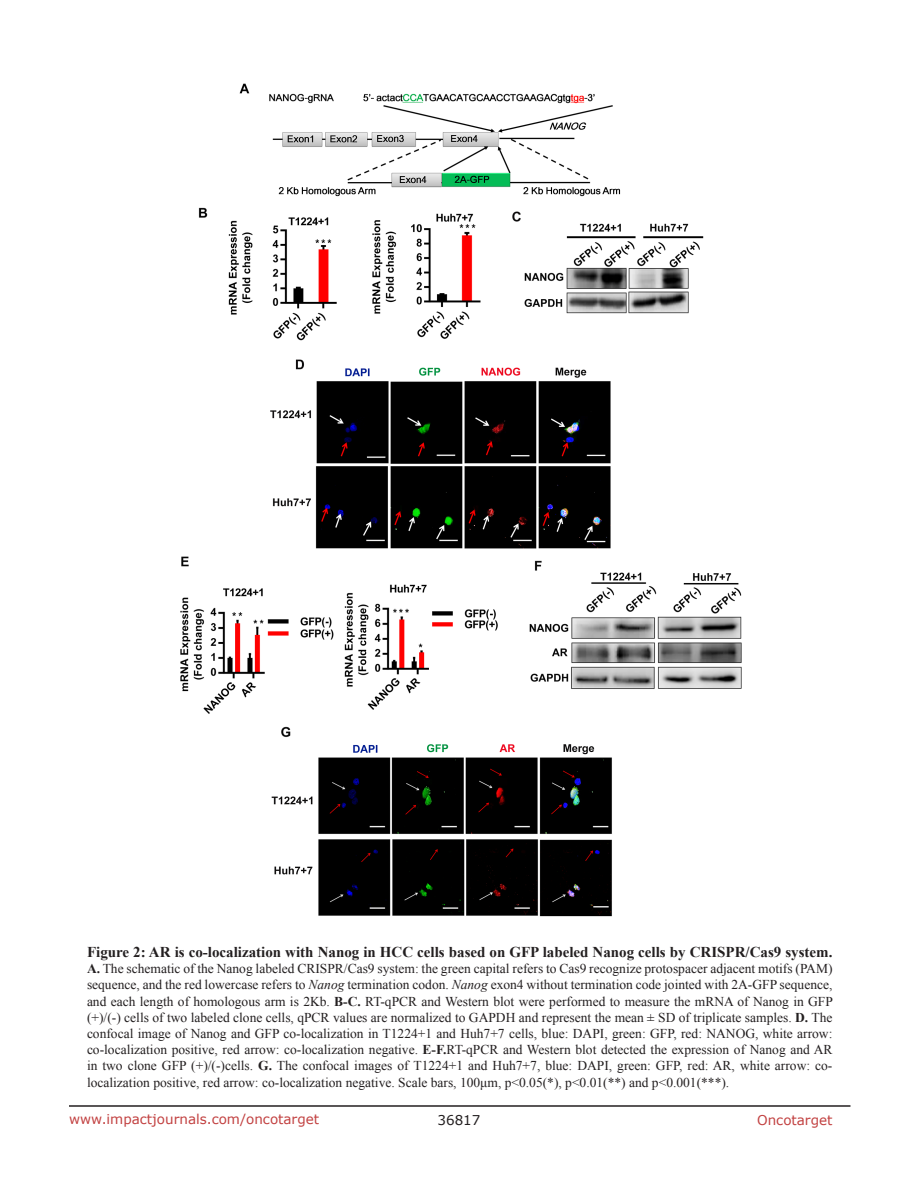
<style>
.page{position:relative;width:918px;height:1188px;background:#fff}
.page>*{position:absolute;margin:0;border:0;box-sizing:border-box;transform-origin:0 0}
.figuretext{font:700 15px "Times New Roman";color:#231f20}
.figuretext-2{font:13.5px/16.2px "Times New Roman";color:#231f20;text-align:justify}
.t1{font:13.5px "Verdana";color:#c24141}
.t2{font:13.5px "Verdana";color:#231f20}
.s1{font-weight:700}
.s2{font-style:italic}
</style>
<div class="page">
<hr style="left:69px;top:1105px;width:781px;height:2px;background:#231f20">
<img style="left:180px;top:83px;width:562px;height:834px">
<p class="figuretext" style="left:87px;top:942px;width:747px">Figure 2: AR is co-localization with Nanog in HCC cells based on GFP labeled Nanog cells by CRISPR/Cas9 system.</p>
<p class="figuretext-2" style="left:87px;top:960px;width:747px"><span class="s1">A.</span> The schematic of the Nanog labeled CRISPR/Cas9 system: the green capital refers to Cas9 recognize protospacer adjacent motifs (PAM) sequence, and the red lowercase refers to <span class="s2">Nanog</span> termination codon. <span class="s2">Nanog</span> exon4 without termination code jointed with 2A-GFP sequence, and each length of homologous arm is 2Kb. <span class="s1">B-C.</span> RT-qPCR and Western blot were performed to measure the mRNA of Nanog in GFP (+)/(-) cells of two labeled clone cells, qPCR values are normalized to GAPDH and represent the mean ± SD of triplicate samples. <span class="s1">D.</span> The confocal image of Nanog and GFP co-localization in T1224+1 and Huh7+7 cells, blue: DAPI, green: GFP, red: NANOG, white arrow: co-localization positive, red arrow: co-localization negative. <span class="s1">E-F.</span>RT-qPCR and Western blot detected the expression of Nanog and AR in two clone GFP (+)/(-)cells. <span class="s1">G.</span> The confocal images of T1224+1 and Huh7+7, blue: DAPI, green: GFP, red: AR, white arrow: co&shy;localization positive, red arrow: co-localization negative. Scale bars, 100μm, p&lt;0.05(*), p&lt;0.01(**) and p&lt;0.001(***).</p>
<p class="t1" style="left:69px;top:1110px;width:252px">www.impactjournals.com/oncotarget</p>
<p class="t2" style="left:438px;top:1111px;width:44px">36817</p>
<p class="t1" style="left:757px;top:1111px;width:77px">Oncotarget</p>
</div>
